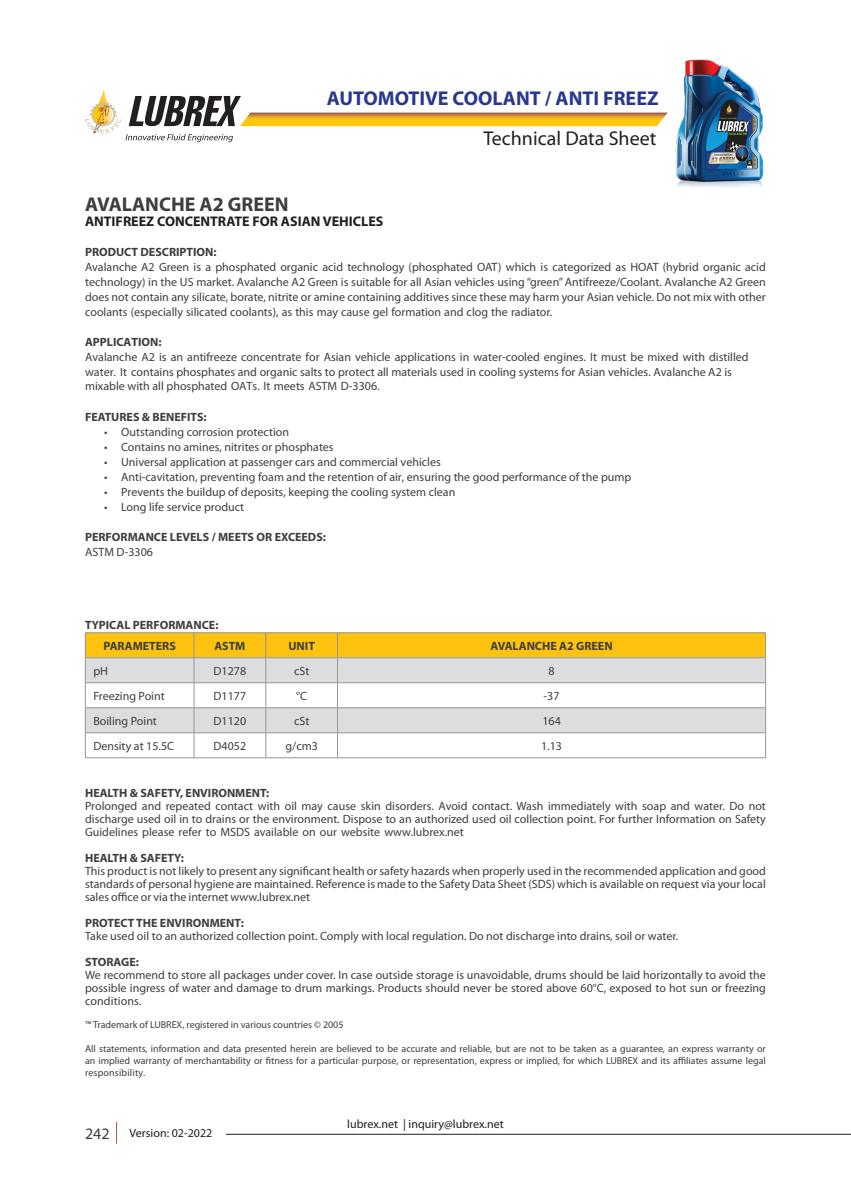
<style>
.page{position:relative;width:851px;height:1191px;background:#fff}
.page>*{position:absolute;margin:0;border:0;box-sizing:border-box;transform-origin:0 0}
.t1{font:700 20px "Myriad Pro";color:#283890}
.t2{font:20px "Myriad Pro";color:#231f20}
.t3{font:700 20px "Myriad Pro";color:#3e3e3f}
.t4{font:16px "Myriad Pro";color:#3e3e3f}
.t5{font:700 14px "Myriad Pro";color:#231f20}
.t6{font:12px/13px "Myriad Pro";color:#3e3e3f;text-align:justify}
.t7{font:700 12px "Myriad Pro";color:#3e3e3f}
.t8{font:12px "Myriad Pro";color:#231f20}
.t9{font:10px/12px "Myriad Pro";color:#3e3e3f;text-align:justify}
.s1{font-weight:700}
</style>
<div class="page">
<svg style="left:116px;top:1122px;width:1px;height:21px"></svg>
<hr style="left:226px;top:1134px;width:624px;height:1px;background:#231f20">
<svg style="left:85px;top:88px;width:582px;height:54px"></svg>
<svg style="left:85px;top:632px;width:681px;height:125px"></svg>
<hr style="left:85px;top:757px;width:109px;height:1px;background:#939598">
<hr style="left:194px;top:757px;width:72px;height:1px;background:#939598">
<hr style="left:266px;top:757px;width:71px;height:1px;background:#939598">
<hr style="left:337px;top:757px;width:428px;height:1px;background:#939598">
<img style="left:675px;top:59px;width:89px;height:128px">
<p class="t1" style="left:327px;top:87px;width:333px">AUTOMOTIVE COOLANT / ANTI FREEZ</p>
<h1 class="t2" style="left:483px;top:126px;width:174px">Technical Data Sheet</h1>
<p class="t3" style="left:85px;top:193px;width:205px">AVALANCHE A2 GREEN</p>
<p class="t5" style="left:85px;top:213px;width:300px">ANTIFREEZ CONCENTRATE FOR ASIAN VEHICLES</p>
<p class="t7" style="left:85px;top:245px;width:133px">PRODUCT DESCRIPTION:</p>
<p class="t6" style="left:85px;top:259px;width:682px;line-height:15px">Avalanche A2 Green is a phosphated organic acid technology (phosphated OAT) which is categorized as HOAT (hybrid organic acid technology) in the US market. Avalanche A2 Green is suitable for all Asian vehicles using “green” Antifreeze/Coolant. Avalanche A2 Green does not contain any silicate, borate, nitrite or amine containing additives since these may harm your Asian vehicle. Do not mix with other coolants (especially silicated coolants), as this may cause gel formation and clog the radiator.</p>
<p class="t6" style="left:85px;top:334px;width:665px;line-height:14.8px;text-align:left"><span class="s1">APPLICATION:<br></span>Avalanche A2 is an antifreeze concentrate for Asian vehicle applications in water-cooled engines. It must be mixed with distilled water. It contains phosphates and organic salts to protect all materials used in cooling systems for Asian vehicles. Avalanche A2 is mixable with all phosphated OATs. It meets ASTM D-3306.</p>
<p class="t7" style="left:85px;top:410px;width:123px">FEATURES &amp; BENEFITS:</p>
<p class="t6" style="left:104px;top:425px;width:186px">• Outstanding corrosion protection</p>
<p class="t6" style="left:104px;top:440px;width:231px">• Contains no amines, nitrites or phosphates</p>
<p class="t6" style="left:104px;top:455px;width:338px">• Universal application at passenger cars and commercial vehicles</p>
<p class="t6" style="left:104px;top:470px;width:528px">• Anti-cavitation, preventing foam and the retention of air, ensuring the good performance of the pump</p>
<p class="t6" style="left:104px;top:485px;width:353px">• Prevents the buildup of deposits, keeping the cooling system clean</p>
<p class="t6" style="left:104px;top:500px;width:142px">• Long life service product</p>
<p class="t7" style="left:85px;top:530px;width:242px">PERFORMANCE LEVELS / MEETS OR EXCEEDS:</p>
<p class="t6" style="left:85px;top:545px;width:69px">ASTM D-3306</p>
<p class="t7" style="left:85px;top:618px;width:135px">TYPICAL PERFORMANCE:</p>
<p class="t7" style="left:103px;top:639px;width:74px">PARAMETERS</p>
<p class="t7" style="left:214px;top:639px;width:33px">ASTM</p>
<p class="t7" style="left:288px;top:639px;width:28px">UNIT</p>
<p class="t7" style="left:490px;top:639px;width:123px">AVALANCHE A2 GREEN</p>
<p class="t6" style="left:93px;top:664px;width:16px">pH</p>
<p class="t6" style="left:213px;top:664px;width:34px">D1278</p>
<p class="t6" style="left:294px;top:664px;width:17px">cSt</p>
<p class="t6" style="left:548px;top:664px;width:8px">8</p>
<p class="t6" style="left:93px;top:689px;width:73px">Freezing Point</p>
<p class="t6" style="left:213px;top:689px;width:34px">D1177</p>
<p class="t6" style="left:296px;top:689px;width:12px">°C</p>
<p class="t6" style="left:543px;top:689px;width:17px">-37</p>
<p class="t6" style="left:93px;top:714px;width:65px">Boiling Point</p>
<p class="t6" style="left:213px;top:714px;width:34px">D1120</p>
<p class="t6" style="left:294px;top:714px;width:17px">cSt</p>
<p class="t6" style="left:542px;top:714px;width:20px">164</p>
<p class="t6" style="left:93px;top:739px;width:82px">Density at 15.5C</p>
<p class="t6" style="left:213px;top:739px;width:34px">D4052</p>
<p class="t6" style="left:285px;top:739px;width:34px">g/cm3</p>
<p class="t6" style="left:541px;top:739px;width:22px">1.13</p>
<p class="t7" style="left:85px;top:786px;width:186px">HEALTH &amp; SAFETY, ENVIRONMENT:</p>
<p class="t6" style="left:85px;top:799px;width:682px">Prolonged and repeated contact with oil may cause skin disorders. Avoid contact. Wash immediately with soap and water. Do not discharge used oil in to drains or the environment. Dispose to an authorized used oil collection point. For further Information on Safety Guidelines please refer to MSDS available on our website www.lubrex.net</p>
<p class="t7" style="left:85px;top:851px;width:100px">HEALTH &amp; SAFETY:</p>
<p class="t6" style="left:85px;top:864px;width:682px">This product is not likely to present any significant health or safety hazards when properly used in the recommended application and good standards of personal hygiene are maintained. Reference is made to the Safety Data Sheet (SDS) which is available on request via your local sales office or via the internet www.lubrex.net</p>
<p class="t7" style="left:85px;top:916px;width:160px">PROTECT THE ENVIRONMENT:</p>
<p class="t6" style="left:85px;top:929px;width:594px">Take used oil to an authorized collection point. Comply with local regulation. Do not discharge into drains, soil or water.</p>
<p class="t7" style="left:85px;top:955px;width:55px">STORAGE:</p>
<p class="t6" style="left:85px;top:968px;width:682px">We recommend to store all packages under cover. In case outside storage is unavoidable, drums should be laid horizontally to avoid the possible ingress of water and damage to drum markings. Products should never be stored above 60°C, exposed to hot sun or freezing conditions.</p>
<p class="t9" style="left:85px;top:1018px;width:260px">™ Trademark of LUBREX, registered in various countries © 2005</p>
<p class="t9" style="left:85px;top:1042px;width:682px">All statements, information and data presented herein are believed to be accurate and reliable, but are not to be taken as a guarantee, an express warranty or an implied warranty of merchantability or fitness for a particular purpose, or representation, express or implied, for which LUBREX and its affiliates assume legal responsibility.</p>
<h2 class="t4" style="left:85px;top:1123px;width:26px">242</h2>
<p class="t8" style="left:130px;top:1125px;width:84px">Version: 02-2022</p>
<p class="t8" style="left:347px;top:1116px;width:158px">lubrex.net | inquiry@lubrex.net</p>
</div>
